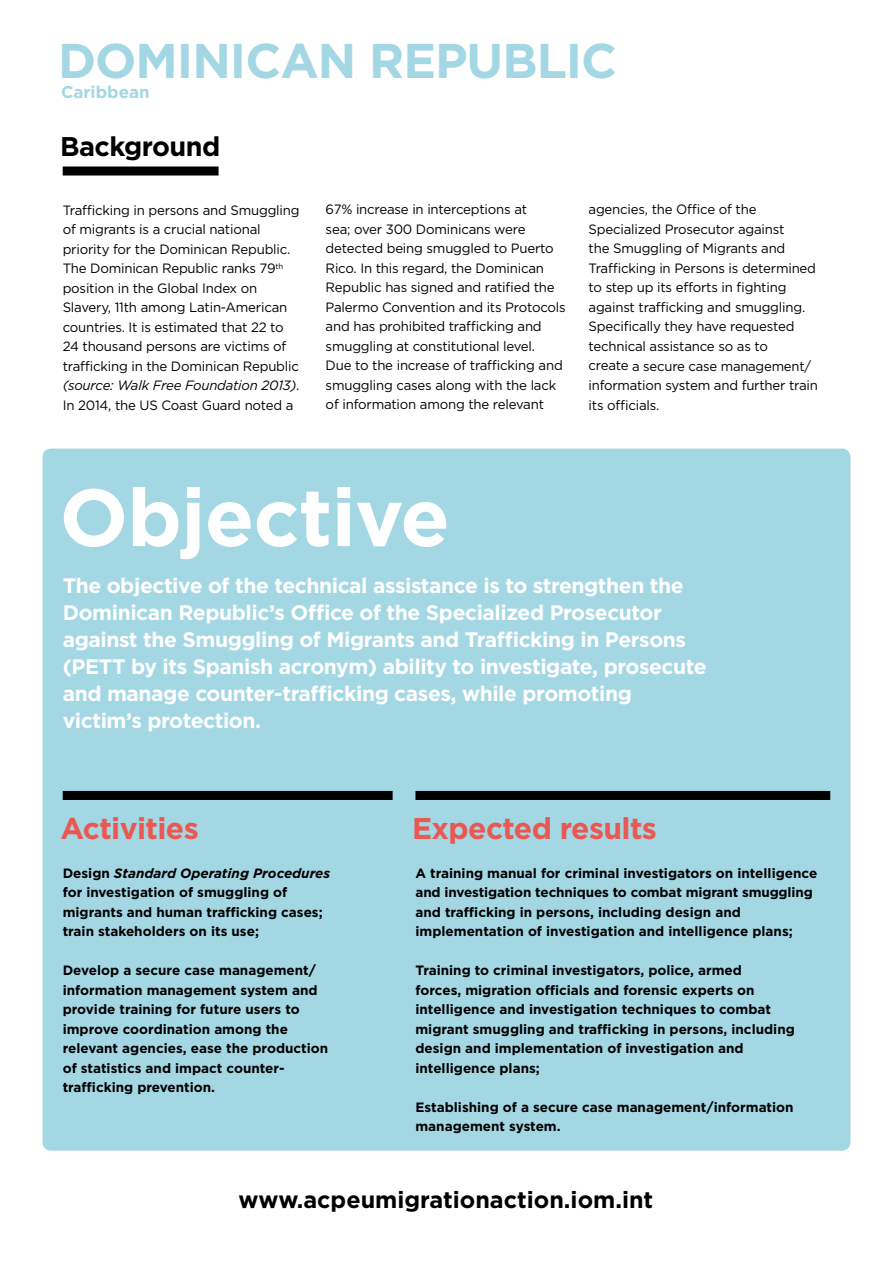
<style>
.page{position:relative;width:893px;height:1263px;background:#fff}
.page>*{position:absolute;margin:0;border:0;box-sizing:border-box;transform-origin:0 0}
.t1{font:700 80.85px "Gotham";letter-spacing:-.01em;color:#fff}
.t2{font:700 48.75px "Gotham";letter-spacing:-.02em;color:#a4d7e4}
.t3{font:700 30px "Gotham";letter-spacing:-.02em;color:#e95851}
.t4{font:700 27px "Gotham";letter-spacing:-.02em;color:#000}
.t5{font:700 23.4px "Gotham";color:#000}
.t6{font:700 21px/27px "Gotham";letter-spacing:-.02em;color:#fff}
.t7{font:700 16.95px "Gotham";color:#a4d7e4}
.t8{font:13.5px/19.5px "Gotham";letter-spacing:-.015em;color:#000}
.t9{font:700 13.5px/19.5px "Gotham";color:#000}
.s1{font-style:italic}
</style>
<div class="page">
<div style="left:43px;top:449px;width:807px;height:702px;background:#a4d7e4;border-radius:9px"></div>
<div style="left:63px;top:167px;width:156px;height:9px;background:#000"></div>
<div style="left:63px;top:791px;width:330px;height:9px;background:#000"></div>
<div style="left:415px;top:791px;width:415px;height:9px;background:#000"></div>
<h2 class="t2" style="left:58px;top:28px;width:561px">DOMINICAN REPUBLIC</h2>
<p class="t7" style="left:61px;top:80px;width:90px">Caribbean</p>
<h3 class="t4" style="left:60px;top:129px;width:162px">Background</h3>
<p class="t8" style="left:63px;top:200px;width:238px">Trafficking in persons and Smuggling of migrants is a crucial national priority for the Dominican Republic.<br>The Dominican Republic ranks 79<sup>th </sup>position in the Global Index on Slavery, 11th among Latin-American countries. It is estimated that 22 to 24 thousand persons are victims of trafficking in the Dominican Republic <span class="s1">(source: Walk Free Foundation 2013)</span>.<br>In 2014, the US Coast Guard noted a</p>
<p class="t8" style="left:326px;top:200px;width:242px">67% increase in interceptions at<br>sea; over 300 Dominicans were detected being smuggled to Puerto Rico. In this regard, the Dominican Republic has signed and ratified the Palermo Convention and its Protocols and has prohibited trafficking and smuggling at constitutional level.<br>Due to the increase of trafficking and smuggling cases along with the lack of information among the relevant</p>
<p class="t8" style="left:589px;top:200px;width:231px">agencies, the Office of the<br>Specialized Prosecutor against<br>the Smuggling of Migrants and<br>Trafficking in Persons is determined to step up its efforts in fighting against trafficking and smuggling.<br>Specifically they have requested technical assistance so as to<br>create a secure case management/ information system and further train its officials.</p>
<h1 class="t1" style="left:60px;top:464px;width:392px">Objective</h1>
<p class="t6" style="left:63px;top:572px;width:645px">The objective of the technical assistance is to strengthen the Dominican Republic’s Office of the Specialized Prosecutor against the Smuggling of Migrants and Trafficking in Persons (PETT by its Spanish acronym) ability to investigate, prosecute and manage counter-trafficking cases, while promoting victim’s protection.</p>
<h3 class="t3" style="left:61px;top:808px;width:140px">Activities</h3>
<h3 class="t3" style="left:412px;top:808px;width:246px">Expected results</h3>
<p class="t9" style="left:63px;top:863px;width:269px">Design <span class="s1">Standard Operating Procedures </span>for investigation of smuggling of migrants and human trafficking cases; train stakeholders on its use;</p>
<p class="t9" style="left:63px;top:960px;width:267px">Develop a secure case management/ information management system and provide training for future users to improve coordination among the relevant agencies, ease the production of statistics and impact counter&shy;trafficking prevention.</p>
<p class="t9" style="left:415px;top:863px;width:403px">A training manual for criminal investigators on intelligence and investigation techniques to combat migrant smuggling and trafficking in persons, including design and implementation of investigation and intelligence plans;</p>
<p class="t9" style="left:415px;top:960px;width:381px">Training to criminal investigators, police, armed<br>forces, migration officials and forensic experts on intelligence and investigation techniques to combat migrant smuggling and trafficking in persons, including design and implementation of investigation and intelligence plans;</p>
<p class="t9" style="left:415px;top:1097px;width:380px">Establishing of a secure case management/information management system.</p>
<h3 class="t5" style="left:239px;top:1184px;width:416px">www.acpeumigrationaction.iom.int</h3>
</div>
